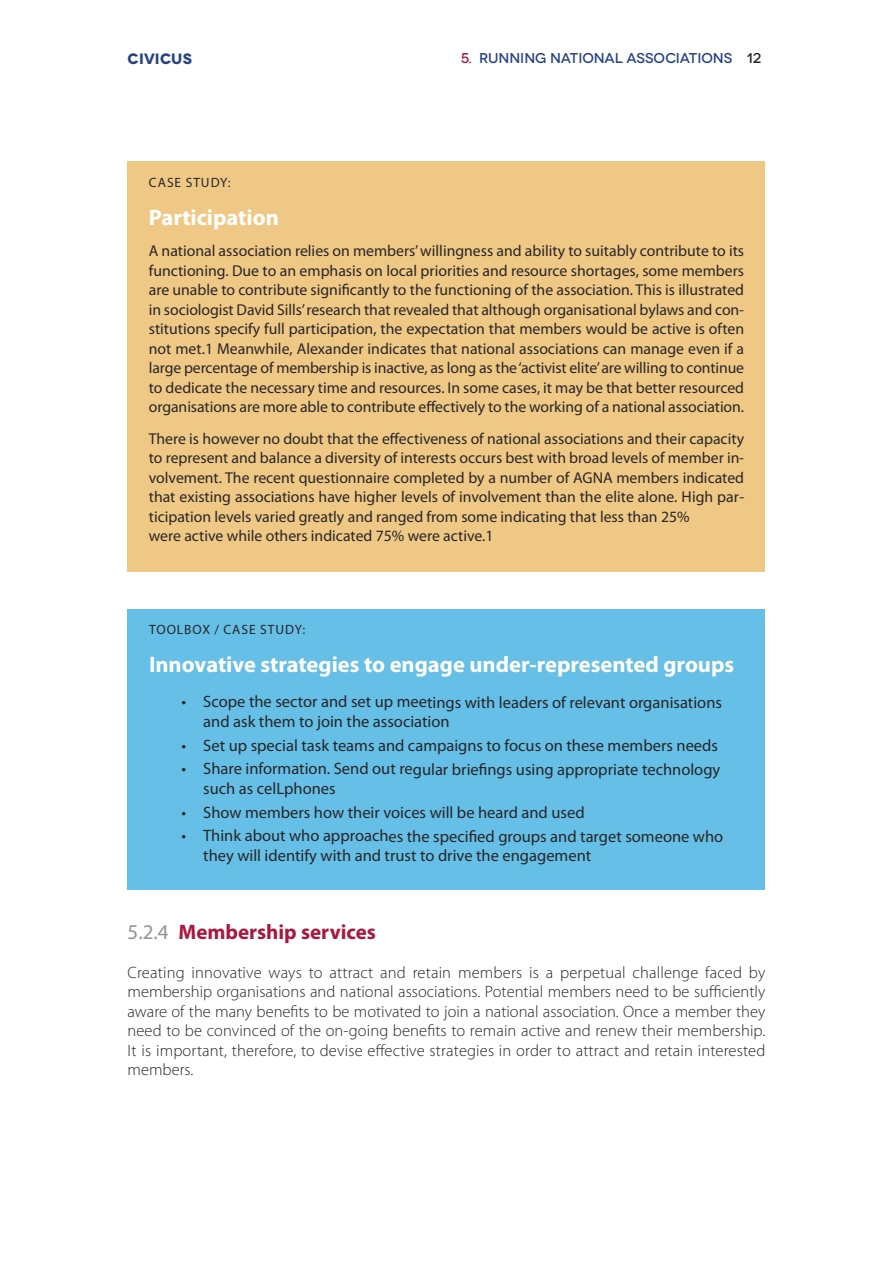
<style>
.page{position:relative;width:893px;height:1263px;background:#fff}
.page>*{position:absolute;margin:0;border:0;box-sizing:border-box;transform-origin:0 0}
.t1{font:700 22.5px "Myriad Pro";color:#fff}
.t2{font:700 21px "Myriad Pro";color:#a9183e}
.t3{font:300 16.5px/19.5px "Myriad Pro";letter-spacing:.01em;color:#272627;text-align:justify}
.t4{font:16.5px/19.4px "Myriad Pro";color:#272627}
.t5{font:15.75px/19.5px "Myriad Pro";color:#272627;text-align:justify}
.t6{font:700 15px "Novecentowide";letter-spacing:.01em;color:#264387}
.t7{font:500 14.25px "Novecentowide";letter-spacing:-.005em;color:#264387}
.t8{font:13.5px "Myriad Pro";letter-spacing:.07em;color:#272627}
.s1{color:#a9183e}
.s2{color:#272627}
.s3{font-weight:400;color:#939393}
</style>
<div class="page">
<div style="left:128px;top:609px;width:637px;height:280px;background:#66bfe7"></div>
<div style="left:128px;top:162px;width:637px;height:410px;background:#f0c885"></div>
<p class="t6" style="left:128px;top:50px;width:66px">CIVICUS</p>
<p class="t7" style="left:461px;top:50px;width:302px"><span class="s1">5.</span> RUNNING NATIONAL ASSOCIATIONS <span class="s2">12</span></p>
<p class="t8" style="left:149px;top:177px;width:83px">Case study:</p>
<h1 class="t1" style="left:149px;top:209px;width:132px">Participation</h1>
<p class="t5" style="left:149px;top:242px;width:597px">a national association relies on members’willingness and ability to suitably contribute to its functioning. due to an emphasis on local priorities and resource shortages, some members are unable to contribute significantly to the functioning of the association. this is illustrated in sociologist david sills’research that revealed that although organisational bylaws and con&shy;stitutions specify full participation, the expectation that members would be active is often not met.1 Meanwhile, alexander indicates that national associations can manage even if a large percentage of membership is inactive, as long as the‘activist elite’are willing to continue to dedicate the necessary time and resources. In some cases, it may be that better resourced organisations are more able to contribute effectively to the working of a national association.</p>
<p class="t5" style="left:149px;top:430px;width:597px;text-align:left">there is however no doubt that the effectiveness of national associations and their capacity to represent and balance a diversity of interests occurs best with broad levels of member in&shy;volvement. the recent questionnaire completed by a number of aGNa members indicated that existing associations have higher levels of involvement than the elite alone. High par&shy;ticipation levels varied greatly and ranged from some indicating that less than 25%<br>were active while others indicated 75% were active.1</p>
<p class="t8" style="left:149px;top:624px;width:157px">tooLbox / Case study:</p>
<h1 class="t1" style="left:149px;top:656px;width:587px">Innovative strategies to engage under-represented groups</h1>
<p class="t4" style="left:203px;top:694px;width:520px;text-indent:-22px">• scope the sector and set up meetings with leaders of relevant organisations and ask them to join the association</p>
<p class="t4" style="left:182px;top:737px;width:538px">• set up special task teams and campaigns to focus on these members needs</p>
<p class="t4" style="left:203px;top:761px;width:519px;text-indent:-22px">• share information. send out regular briefings using appropriate technology such as celLphones</p>
<p class="t4" style="left:181px;top:804px;width:405px">• show members how their voices will be heard and used</p>
<p class="t4" style="left:203px;top:827px;width:522px;text-indent:-22px">• think about who approaches the specified groups and target someone who they will identify with and trust to drive the engagement</p>
<h2 class="t2" style="left:128px;top:924px;width:250px"><span class="s3">5.2.4</span> Membership services</h2>
<p class="t3" style="left:128px;top:964px;width:639px">Creating innovative ways to attract and retain members is a perpetual challenge faced by membership organisations and national associations. Potential members need to be sufficiently aware of the many benefits to be motivated to join a national association. Once a member they need to be convinced of the on-going benefits to remain active and renew their membership.<br>It is important, therefore, to devise effective strategies in order to attract and retain interested members.</p>
</div>
